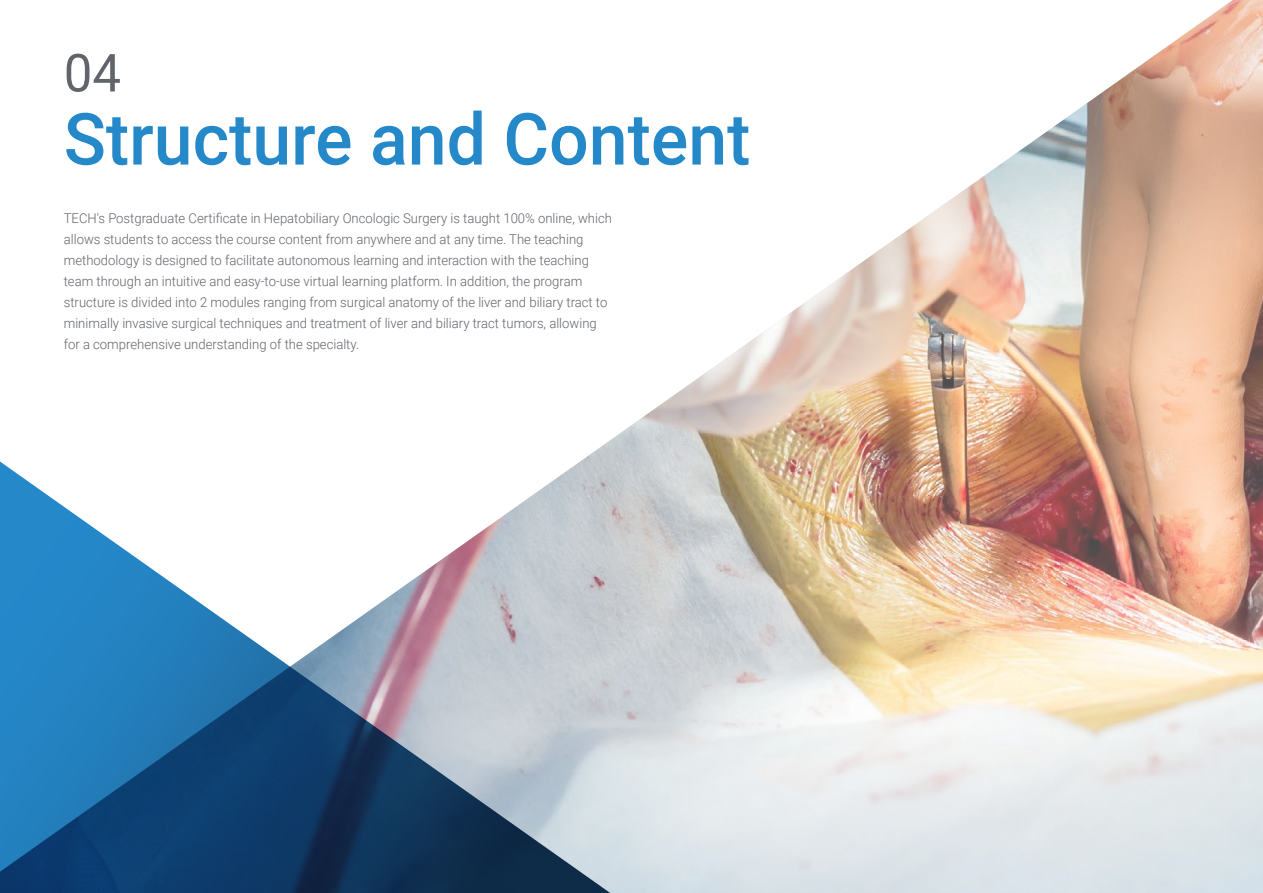
<style>
.page{position:relative;width:1263px;height:893px;background:#fff}
.page>*{position:absolute;margin:0;border:0;box-sizing:border-box;transform-origin:0 0}
.t1{font:500 72px "Roboto";color:#2488c9}
.t2{font:52.5px "Roboto";color:#61646a}
.t3{font:300 13.5px/21px "Roboto";color:#61646a}
</style>
<div class="page">
<img style="left:602px;top:0;width:661px;height:893px">
<svg style="left:0;top:446px;width:640px;height:447px"></svg>
<h2 class="t2" style="left:64px;top:36px;width:59px">04</h2>
<h1 class="t1" style="left:64px;top:89px;width:688px">Structure and Content</h1>
<p class="t3" style="left:64px;top:207px;width:550px">TECH's Postgraduate Certificate in Hepatobiliary Oncologic Surgery is taught 100% online, which allows students to access the course content from anywhere and at any time. The teaching methodology is designed to facilitate autonomous learning and interaction with the teaching team through an intuitive and easy-to-use virtual learning platform. In addition, the program structure is divided into 2 modules ranging from surgical anatomy of the liver and biliary tract to minimally invasive surgical techniques and treatment of liver and biliary tract tumors, allowing for a comprehensive understanding of the specialty.</p>
</div>
